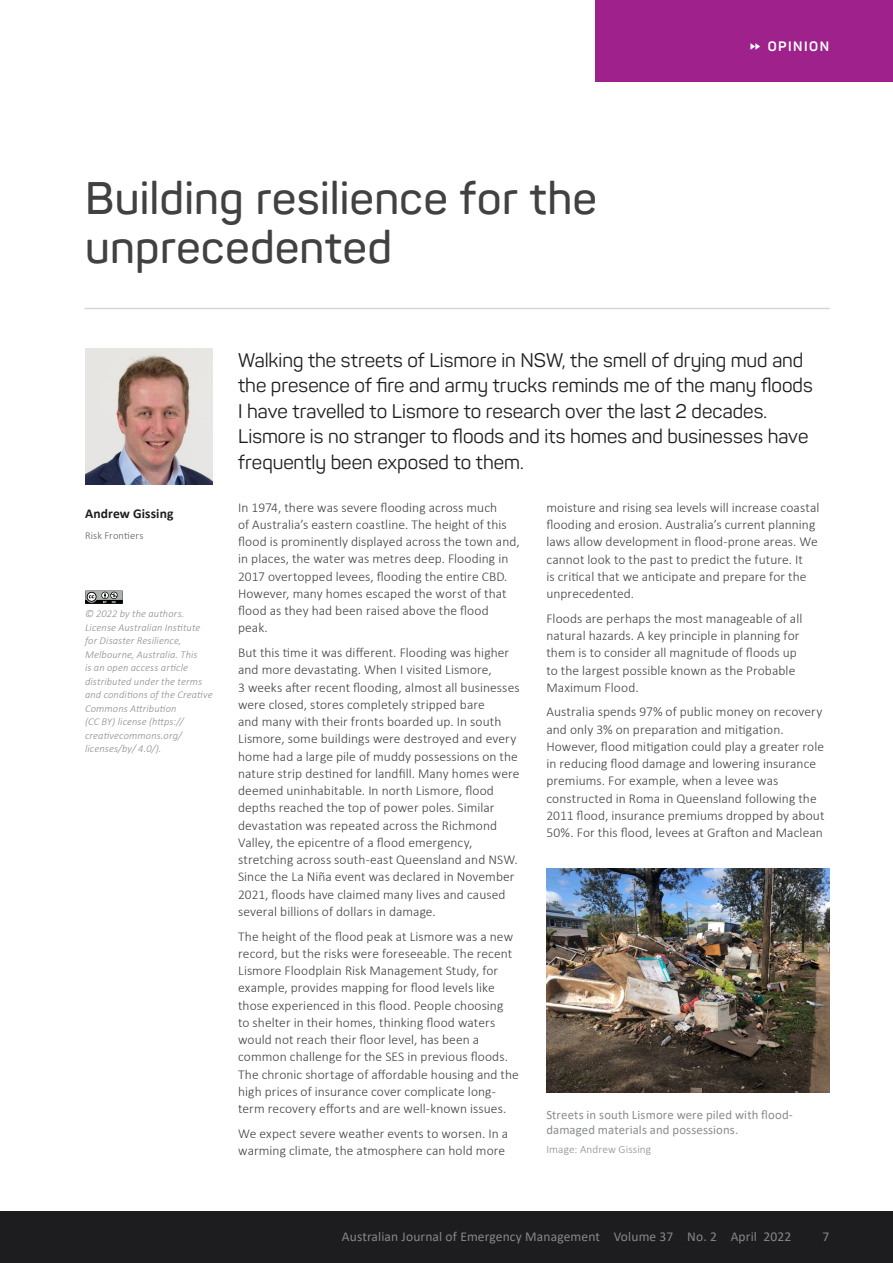
<style>
.page{position:relative;width:893px;height:1263px;background:#fff}
.page>*{position:absolute;margin:0;border:0;box-sizing:border-box;transform-origin:0 0}
.t1{font:600 45px/49.5px "Panton";letter-spacing:.01em;color:#414042}
.t2{font:19.5px/25.5px "Panton";color:#1d1d1f}
.t3{font:300 13.5px/17.2px "Calibri";letter-spacing:.005em;color:#414042}
.t4{font:13.5px "Calibri";letter-spacing:.01em;color:#868788}
.t5{font:700 13.5px "Calibri";letter-spacing:.01em;color:#1d1d1f}
.t6{font:700 13.5px "Panton";letter-spacing:.11em;color:#fff}
.t7{font:12.75px/15px "Calibri";letter-spacing:.01em;color:#8a8c8e}
.t8{font:300 11.25px "Calibri";letter-spacing:.01em;color:#8a8c8e}
.t9{font:italic 300 10.5px/13.5px "Calibri";letter-spacing:.01em;color:#8a8c8e}
.t10{font:300 10.5px "Calibri";letter-spacing:.01em;color:#58595b}
</style>
<div class="page">
<div style="left:0;top:1212px;width:893px;height:51px;background:#1d1d1f"></div>
<div style="left:596px;top:0;width:297px;height:81px;background:#9f218b"></div>
<svg style="left:750px;top:43px;width:10px;height:7px"></svg>
<hr style="left:85px;top:308px;width:744px;height:1px;background:#d2d8d6">
<img style="left:85px;top:348px;width:128px;height:137px">
<img style="left:546px;top:869px;width:283px;height:224px">
<svg style="left:85px;top:591px;width:38px;height:13px"></svg>
<h1 class="t1" style="left:85px;top:173px;width:513px">Building resilience for the unprecedented</h1>
<p class="t6" style="left:768px;top:38px;width:63px">OPINION</p>
<p class="t5" style="left:85px;top:504px;width:90px">Andrew Gissing</p>
<p class="t10" style="left:85px;top:529px;width:60px">Risk Frontiers</p>
<p class="t9" style="left:85px;top:607px;width:129px">© 2022 by the authors.<br>License Australian Institute for Disaster Resilience,<br>Melbourne, Australia. This<br>is an open access article distributed under the terms and conditions of the Creative<br>Commons Attribution<br>(CC BY) license (https:// creativecommons.org/ licenses/by/ 4.0/).</p>
<p class="t2" style="left:238px;top:347px;width:576px">Walking the streets of Lismore in NSW, the smell of drying mud and the presence of fire and army trucks reminds me of the many floods I have travelled to Lismore to research over the last 2 decades.<br>Lismore is no stranger to floods and its homes and businesses have frequently been exposed to them.</p>
<p class="t3" style="left:238px;top:498px;width:283px">In 1974, there was severe flooding across much<br>of Australia’s eastern coastline. The height of this flood is prominently displayed across the town and, in places, the water was metres deep. Flooding in 2017 overtopped levees, flooding the entire CBD.<br>However, many homes escaped the worst of that flood as they had been raised above the flood peak.</p>
<p class="t3" style="left:238px;top:644px;width:283px">But this time it was different. Flooding was higher and more devastating. When I visited Lismore,<br>3 weeks after recent flooding, almost all businesses were closed, stores completely stripped bare<br>and many with their fronts boarded up. In south Lismore, some buildings were destroyed and every home had a large pile of muddy possessions on the nature strip destined for landfill. Many homes were deemed uninhabitable. In north Lismore, flood depths reached the top of power poles. Similar devastation was repeated across the Richmond Valley, the epicentre of a flood emergency, stretching across south-east Queensland and NSW.<br>Since the La Niña event was declared in November 2021, floods have claimed many lives and caused several billions of dollars in damage.</p>
<p class="t3" style="left:238px;top:927px;width:282px">The height of the flood peak at Lismore was a new record, but the risks were foreseeable. The recent Lismore Floodplain Risk Management Study, for example, provides mapping for flood levels like those experienced in this flood. People choosing<br>to shelter in their homes, thinking flood waters would not reach their floor level, has been a common challenge for the SES in previous floods.<br>The chronic shortage of affordable housing and the high prices of insurance cover complicate long&shy;term recovery efforts and are well-known issues.</p>
<p class="t3" style="left:238px;top:1125px;width:272px">We expect severe weather events to worsen. In a warming climate, the atmosphere can hold more</p>
<p class="t3" style="left:546px;top:498px;width:275px">moisture and rising sea levels will increase coastal flooding and erosion. Australia’s current planning laws allow development in flood-prone areas. We cannot look to the past to predict the future. It<br>is critical that we anticipate and prepare for the unprecedented.</p>
<p class="t3" style="left:546px;top:609px;width:257px">Floods are perhaps the most manageable of all natural hazards. A key principle in planning for them is to consider all magnitude of floods up to the largest possible known as the Probable Maximum Flood.</p>
<p class="t3" style="left:546px;top:703px;width:280px">Australia spends 97% of public money on recovery and only 3% on preparation and mitigation.<br>However, flood mitigation could play a greater role in reducing flood damage and lowering insurance premiums. For example, when a levee was constructed in Roma in Queensland following the 2011 flood, insurance premiums dropped by about 50%. For this flood, levees at Grafton and Maclean</p>
<p class="t7" style="left:546px;top:1107px;width:248px">Streets in south Lismore were piled with flood&shy;damaged materials and possessions.</p>
<p class="t8" style="left:546px;top:1142px;width:106px">Image: Andrew Gissing</p>
<p class="t4" style="left:342px;top:1227px;width:451px">Australian Journal of Emergency Management Volume 37 No. 2 April 2022</p>
<p class="t4" style="left:822px;top:1227px;width:8px">7</p>
</div>
